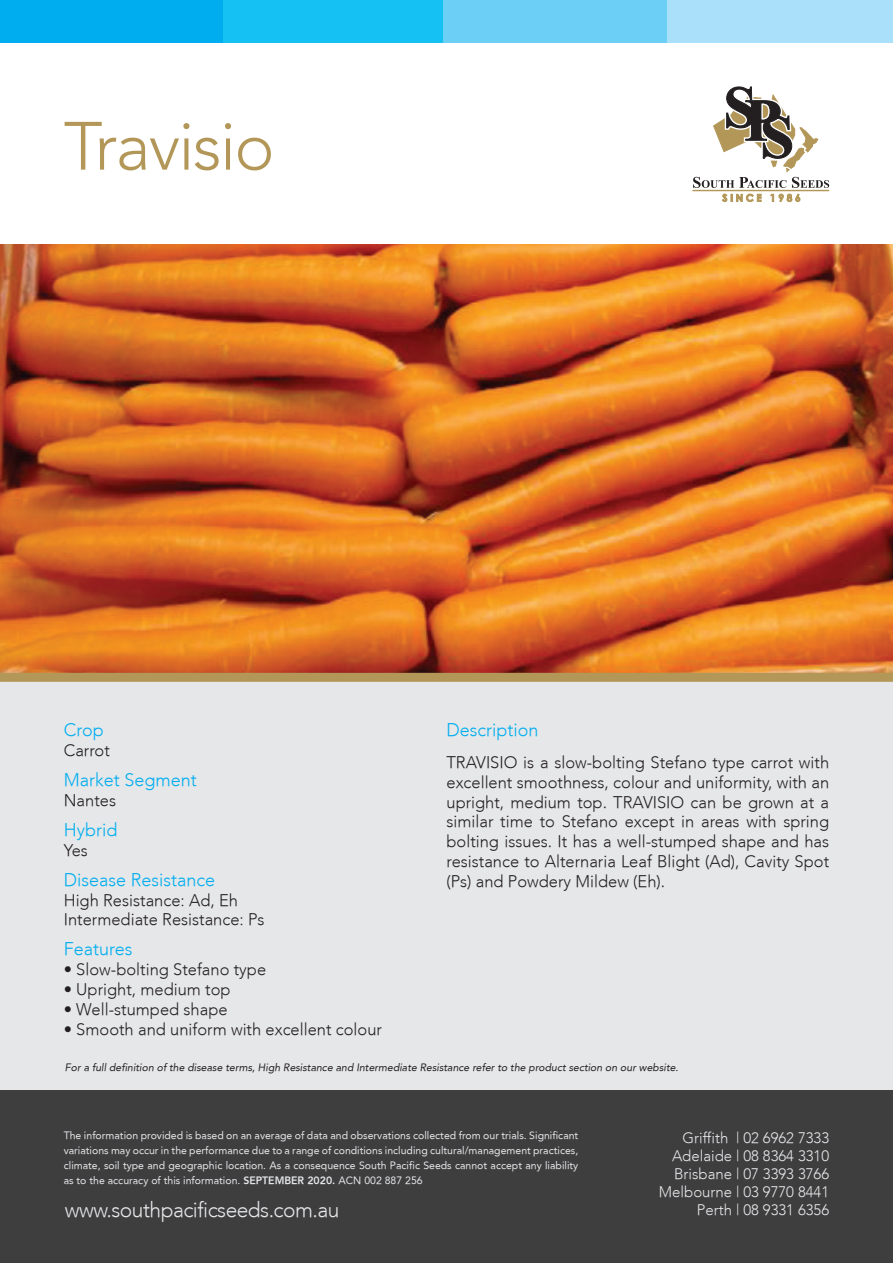
<style>
.page{position:relative;width:893px;height:1263px;background:#fff}
.page>*{position:absolute;margin:0;border:0;box-sizing:border-box;transform-origin:0 0}
.t1{font:300 67.5px "Avenir";letter-spacing:-.025em;color:#b39758}
.t2{font:300 21px "Avenir";letter-spacing:-.025em;color:#e6e7e9}
.t3{font:300 18px "Avenir";color:#00aeef}
.t4{font:300 16.5px/19.8px "Avenir";color:#231f20;text-align:justify}
.t5{font:300 15px/18px "Avenir";color:#e6e7e9;text-align:right}
.t6{font:10.5px/15px "Avenir";color:#e6e7e9;text-align:justify}
.t7{font:italic 10.5px "Avenir";color:#231f20}
.s1{font-weight:800}
</style>
<div class="page">
<img style="left:0;top:244px;width:893px;height:429px">
<div style="left:0;top:677px;width:893px;height:414px;background:#e6e7e9"></div>
<div style="left:0;top:1091px;width:893px;height:172px;background:#3e3e3f"></div>
<div style="left:0;top:0;width:223px;height:43px;background:#00aeef"></div>
<div style="left:223px;top:0;width:224px;height:43px;background:#15c0f2"></div>
<div style="left:444px;top:0;width:224px;height:43px;background:#6bcff6"></div>
<div style="left:668px;top:0;width:225px;height:43px;background:#aae0f9"></div>
<hr style="left:692px;top:190px;width:137px;height:1px;background:#b39758">
<svg style="left:722px;top:194px;width:39px;height:8px"></svg>
<svg style="left:771px;top:194px;width:29px;height:8px"></svg>
<svg style="left:693px;top:86px;width:136px;height:102px"></svg>
<div style="left:0;top:673px;width:893px;height:9px;background:#b39758"></div>
<h1 class="t1" style="left:64px;top:107px;width:212px">Travisio</h1>
<p class="t3" style="left:64px;top:720px;width:42px">Crop</p>
<p class="t4" style="left:64px;top:741px;width:48px">Carrot</p>
<p class="t3" style="left:64px;top:769px;width:135px">Market Segment</p>
<p class="t4" style="left:64px;top:790px;width:54px">Nantes</p>
<p class="t3" style="left:64px;top:819px;width:55px">Hybrid</p>
<p class="t4" style="left:64px;top:840px;width:26px">Yes</p>
<p class="t3" style="left:64px;top:869px;width:153px">Disease Resistance</p>
<p class="t4" style="left:64px;top:890px;width:202px">High Resistance: Ad, Eh<br>Intermediate Resistance: Ps</p>
<p class="t3" style="left:64px;top:939px;width:70px">Features</p>
<p class="t4" style="left:64px;top:960px;width:204px">• Slow-bolting Stefano type</p>
<p class="t4" style="left:64px;top:979px;width:168px">• Upright, medium top</p>
<p class="t4" style="left:64px;top:999px;width:165px">• Well-stumped shape</p>
<p class="t4" style="left:64px;top:1019px;width:320px">• Smooth and uniform with excellent colour</p>
<p class="t3" style="left:446px;top:720px;width:93px">Description</p>
<p class="t4" style="left:446px;top:752px;width:384px">TRAVISIO is a slow-bolting Stefano type carrot with excellent smoothness, colour and uniformity, with an upright, medium top. TRAVISIO can be grown at a similar time to Stefano except in areas with spring bolting issues. It has a well-stumped shape and has resistance to Alternaria Leaf Blight (Ad), Cavity Spot (Ps) and Powdery Mildew (Eh).</p>
<p class="t7" style="left:65px;top:1061px;width:615px">For a full definition of the disease terms, High Resistance and Intermediate Resistance refer to the product section on our website.</p>
<p class="t6" style="left:64px;top:1128px;width:516px">The information provided is based on an average of data and observations collected from our trials. Significant variations may occur in the performance due to a range of conditions including cultural/management practices, climate, soil type and geographic location. As a consequence South Pacific Seeds cannot accept any liability as to the accuracy of this information. <span class="s1">SEPTEMBER 2020.</span> ACN 002 887 256</p>
<p class="t5" style="left:659px;top:1129px;width:172px">Griffith | 02 6962 7333<br>Adelaide | 08 8364 3310<br>Brisbane | 07 3393 3766<br>Melbourne | 03 9770 8441<br>Perth | 08 9331 6356</p>
<p class="t2" style="left:65px;top:1197px;width:276px">www.southpacificseeds.com.au</p>
</div>
